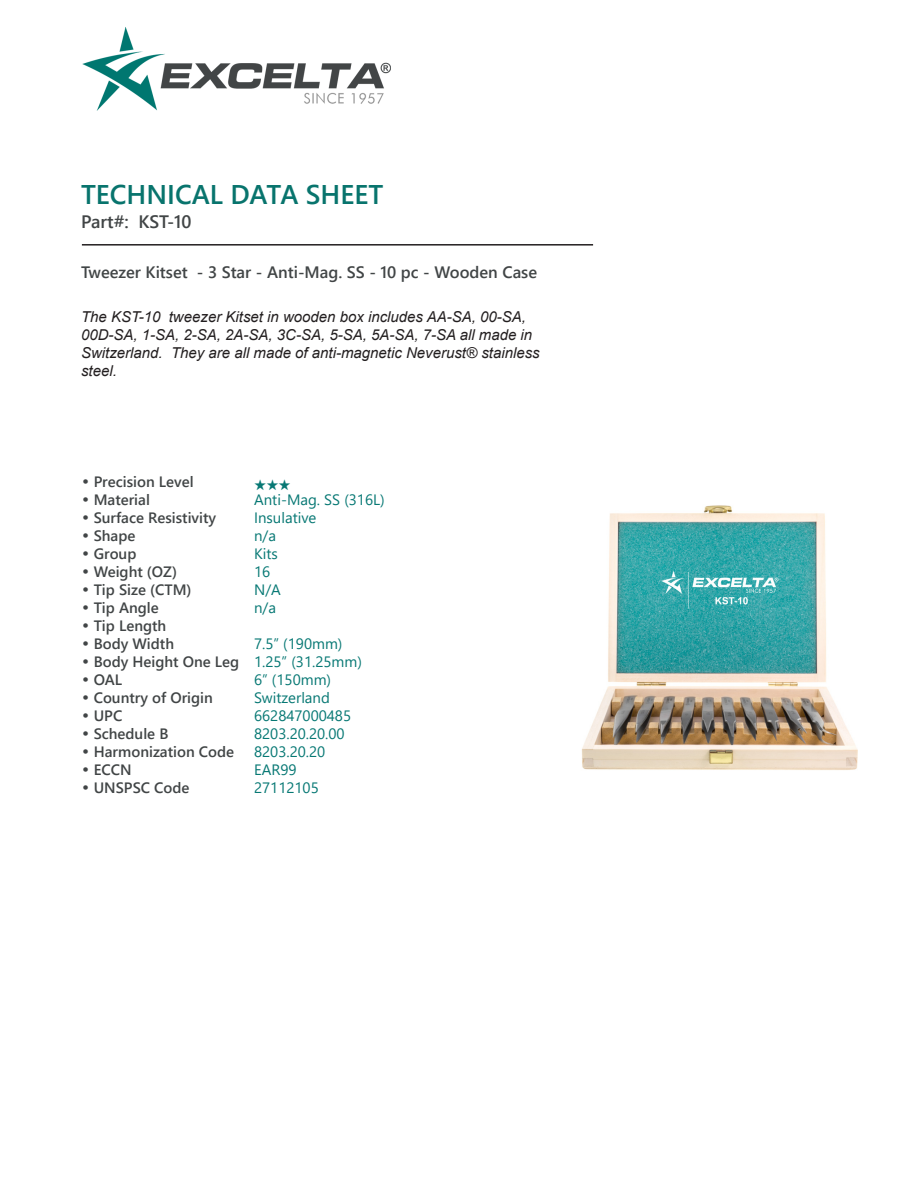
<style>
.page{position:relative;width:918px;height:1188px;background:#fff}
.page>*{position:absolute;margin:0;border:0;box-sizing:border-box;transform-origin:0 0}
.t1{font:700 27px "Yu Gothic UI";color:#08746d}
.t2{font:700 18px "Yu Gothic UI";color:#414546}
.t3{font:700 16.5px "Yu Gothic UI";color:#414546}
.CT_s_CTM{font:700 15px "Yu Gothic UI";color:#414546}
.t4{font:italic 15px/18px "Arial";color:#231f20}
.CT_s_CTM-2{font:15px "Yu Gothic UI";color:#077874}
.CT_s_CTM-3{font:15px "Zapf Ding Bats";color:#077874}
.s1{font-family:"Century Gothic";font-weight:400}
</style>
<div class="page">
<img style="left:81px;top:27px;width:513px;height:219px">
<img style="left:581px;top:505px;width:277px;height:265px">
<hr style="left:82px;top:244px;width:511px;height:2px;background:#231f20">
<p class="t1" style="left:81px;top:178px;width:304px">TECHNICAL DATA SHEET</p>
<p class="t2" style="left:81px;top:212px;width:112px">Part#: KST-10</p>
<p class="t3" style="left:81px;top:262px;width:458px">Tweezer Kitset - 3 Star - Anti-Mag. SS - 10 pc - Wooden Case</p>
<p class="t4" style="left:81px;top:308px;width:460px">The KST-10 tweezer Kitset in wooden box includes AA-SA, 00-SA, 00D-SA, 1-SA, 2-SA, 2A-SA, 3C-SA, 5-SA, 5A-SA, 7-SA all made in Switzerland. They are all made of anti-magnetic Neverust® stainless steel.</p>
<p class="CT_s_CTM" style="left:81px;top:473px;width:114px"><span class="s1">•</span> Precision Level</p>
<p class="CT_s_CTM-3" style="left:254px;top:476px;width:38px">★★★</p>
<p class="CT_s_CTM" style="left:81px;top:491px;width:70px"><span class="s1">•</span> Material</p>
<p class="CT_s_CTM-2" style="left:254px;top:485px;width:132px">Anti-Mag. SS (316L)</p>
<p class="CT_s_CTM" style="left:81px;top:509px;width:137px"><span class="s1">•</span> Surface Resistivity</p>
<p class="CT_s_CTM-2" style="left:254px;top:503px;width:64px">Insulative</p>
<p class="CT_s_CTM" style="left:81px;top:527px;width:56px"><span class="s1">•</span> Shape</p>
<p class="CT_s_CTM-2" style="left:254px;top:521px;width:23px">n/a</p>
<p class="CT_s_CTM" style="left:81px;top:545px;width:57px"><span class="s1">•</span> Group</p>
<p class="CT_s_CTM-2" style="left:254px;top:539px;width:25px">Kits</p>
<p class="CT_s_CTM" style="left:81px;top:563px;width:98px"><span class="s1">•</span> Weight (OZ)</p>
<p class="CT_s_CTM-2" style="left:254px;top:557px;width:18px">16</p>
<p class="CT_s_CTM" style="left:81px;top:581px;width:112px"><span class="s1">•</span> Tip Size (CTM)</p>
<p class="CT_s_CTM-2" style="left:254px;top:575px;width:28px">N/A</p>
<p class="CT_s_CTM" style="left:81px;top:599px;width:79px"><span class="s1">•</span> Tip Angle</p>
<p class="CT_s_CTM-2" style="left:254px;top:593px;width:23px">n/a</p>
<p class="CT_s_CTM" style="left:81px;top:617px;width:87px"><span class="s1">•</span> Tip Length</p>
<p class="CT_s_CTM" style="left:81px;top:635px;width:95px"><span class="s1">•</span> Body Width</p>
<p class="CT_s_CTM-2" style="left:254px;top:629px;width:90px">7.5” (190mm)</p>
<p class="CT_s_CTM" style="left:81px;top:653px;width:160px"><span class="s1">•</span> Body Height One Leg</p>
<p class="CT_s_CTM-2" style="left:254px;top:647px;width:109px">1.25” (31.25mm)</p>
<p class="CT_s_CTM" style="left:81px;top:671px;width:43px"><span class="s1">•</span> OAL</p>
<p class="CT_s_CTM-2" style="left:254px;top:665px;width:78px">6” (150mm)</p>
<p class="CT_s_CTM" style="left:81px;top:689px;width:133px"><span class="s1">•</span> Country of Origin</p>
<p class="CT_s_CTM-2" style="left:254px;top:683px;width:77px">Switzerland</p>
<p class="CT_s_CTM" style="left:81px;top:707px;width:43px"><span class="s1">•</span> UPC</p>
<p class="CT_s_CTM-2" style="left:254px;top:701px;width:99px">662847000485</p>
<p class="CT_s_CTM" style="left:81px;top:725px;width:89px"><span class="s1">•</span> Schedule B</p>
<p class="CT_s_CTM-2" style="left:254px;top:719px;width:92px">8203.20.20.00</p>
<p class="CT_s_CTM" style="left:81px;top:743px;width:155px"><span class="s1">•</span> Harmonization Code</p>
<p class="CT_s_CTM-2" style="left:254px;top:737px;width:73px">8203.20.20</p>
<p class="CT_s_CTM" style="left:81px;top:761px;width:52px"><span class="s1">•</span> ECCN</p>
<p class="CT_s_CTM-2" style="left:254px;top:755px;width:44px">EAR99</p>
<p class="CT_s_CTM" style="left:81px;top:779px;width:110px"><span class="s1">•</span> UNSPSC Code</p>
<p class="CT_s_CTM-2" style="left:254px;top:773px;width:66px">27112105</p>
</div>
